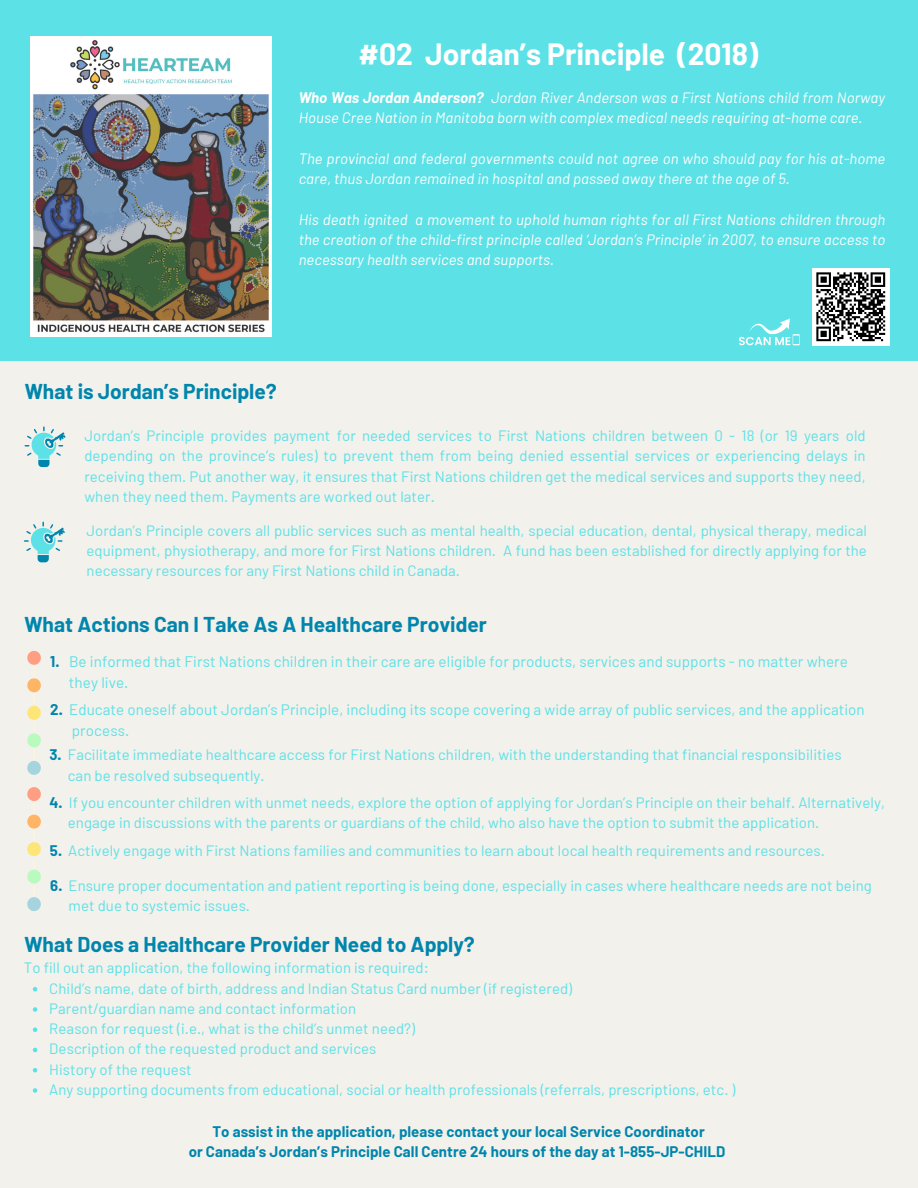
<style>
.page{position:relative;width:918px;height:1188px;background:#f2f1ec}
.page>*{position:absolute;margin:0;border:0;box-sizing:border-box;transform-origin:0 0}
.t1{font:700 30px "Barlow";color:#fff}
.t2{font:700 21px "Barlow";color:#0085ad}
.t3{font:15.3px "Barlow";letter-spacing:.005em;color:#5ce1e6}
.t4{font:15.15px "Barlow";letter-spacing:.005em;color:#5ce1e6}
.t5{font:15px/20.2px "Barlow";letter-spacing:.005em;color:#5ce1e6;text-align:justify}
.t6{font:italic 15px/20.2px "Barlow";letter-spacing:.005em;color:#fff}
.t7{font:700 15px/20.2px "Barlow";letter-spacing:.005em;color:#0085ad;text-align:center}
.s1{font-weight:700}
.s2{font-weight:700;color:#0085ad}
</style>
<div class="page">
<div style="left:0;top:0;width:918px;height:361px;background:#5ce1e6"></div>
<svg style="left:27px;top:650px;width:14px;height:125px"></svg>
<svg style="left:25px;top:426px;width:41px;height:41px"></svg>
<svg style="left:27px;top:787px;width:14px;height:124px"></svg>
<svg style="left:24px;top:522px;width:41px;height:40px"></svg>
<div style="left:812px;top:268px;width:77px;height:77px;background:#fff"></div>
<svg style="left:816px;top:272px;width:70px;height:70px"></svg>
<svg style="left:739px;top:318px;width:61px;height:27px"></svg>
<img style="left:31px;top:36px;width:240px;height:301px">
<svg style="left:33px;top:987px;width:4px;height:4px"></svg>
<svg style="left:33px;top:1007px;width:4px;height:5px"></svg>
<svg style="left:33px;top:1027px;width:4px;height:5px"></svg>
<svg style="left:33px;top:1048px;width:4px;height:4px"></svg>
<svg style="left:33px;top:1068px;width:4px;height:4px"></svg>
<svg style="left:33px;top:1088px;width:4px;height:5px"></svg>
<h1 class="t1" style="left:359px;top:35px;width:401px">#02 Jordan’s Principle (2018)</h1>
<p class="t6" style="left:299px;top:87px;width:588px"><span class="s1">Who Was Jordan Anderson?</span> Jordan River Anderson was a First Nations child from Norway<br>House Cree Nation in Manitoba born with complex medical needs requiring at-home care.</p>
<p class="t6" style="left:299px;top:148px;width:588px">The provincial and federal governments could not agree on who should pay for his at-home care, thus Jordan remained in hospital and passed away there at the age of 5.</p>
<p class="t6" style="left:299px;top:209px;width:588px;text-align:justify">His death ignited a movement to uphold human rights for all First Nations children through the creation of the child-first principle called ‘Jordan’s Principle’ in 2007, to ensure access to necessary health services and supports.</p>
<p class="t2" style="left:25px;top:378px;width:254px">What is Jordan’s Principle?</p>
<p class="t5" style="left:84px;top:425px;width:783px">Jordan’s Principle provides payment for needed services to First Nations children between 0 - 18 (or 19 years old depending on the province’s rules) to prevent them from being denied essential services or experiencing delays in receiving them. Put another way, it ensures that First Nations children get the medical services and supports they need, when they need them. Payments are worked out later.</p>
<p class="t5" style="left:87px;top:520px;width:782px">Jordan’s Principle covers all public services such as mental health, special education, dental, physical therapy, medical equipment, physiotherapy, and more for First Nations children. A fund has been established for directly applying for the necessary resources for any First Nations child in Canada.</p>
<h2 class="t2" style="left:25px;top:611px;width:464px">What Actions Can I Take As A Healthcare Provider</h2>
<p class="t3" style="left:50px;top:652px;width:799px"><span class="s2">1.</span> Be informed that First Nations children in their care are eligible for products, services and supports - no matter where</p>
<p class="t3" style="left:69px;top:673px;width:61px">they live.</p>
<p class="t4" style="left:50px;top:700px;width:816px"><span class="s2">2.</span> Educate oneself about Jordan’s Principle, including its scope covering a wide array of public services, and the application</p>
<p class="t4" style="left:72px;top:720px;width:59px">process.</p>
<p class="t5" style="left:49px;top:744px;width:794px"><span class="s2">3.</span> Facilitate immediate healthcare access for First Nations children, with the understanding that financial responsibilities</p>
<p class="t5" style="left:68px;top:764px;width:198px">can be resolved subsequently.</p>
<p class="t5" style="left:49px;top:792px;width:837px"><span class="s2">4.</span> If you encounter children with unmet needs, explore the option of applying for Jordan’s Principle on their behalf. Alternatively,</p>
<p class="t5" style="left:68px;top:812px;width:753px">engage in discussions with the parents or guardians of the child, who also have the option to submit the application.</p>
<p class="t5" style="left:50px;top:839px;width:777px"><span class="s2">5.</span> Actively engage with First Nations families and communities to learn about local health requirements and resources.</p>
<h2 class="t5" style="left:50px;top:875px;width:823px"><span class="s2">6.</span> Ensure proper documentation and patient reporting is being done, especially in cases where healthcare needs are not being</h2>
<p class="t5" style="left:69px;top:895px;width:183px">met due to systemic issues.</p>
<p class="t2" style="left:25px;top:931px;width:452px">What Does a Healthcare Provider Need to Apply?</p>
<p class="t5" style="left:24px;top:957px;width:407px">To fill out an application, the following information is required:</p>
<h2 class="t5" style="left:49px;top:978px;width:524px">Child’s name, date of birth, address and Indian Status Card number (if registered)</h2>
<p class="t5" style="left:49px;top:998px;width:308px">Parent/guardian name and contact information</p>
<p class="t5" style="left:49px;top:1018px;width:367px">Reason for request (i.e., what is the child’s unmet need?)</p>
<p class="t5" style="left:49px;top:1038px;width:329px">Description of the requested product and services</p>
<p class="t5" style="left:49px;top:1059px;width:144px">History of the request</p>
<p class="t5" style="left:49px;top:1079px;width:688px">Any supporting documents from educational, social or health professionals (referrals, prescriptions, etc. )</p>
<p class="t7" style="left:189px;top:1121px;width:538px">To assist in the application, please contact your local Service Coordinator<br>or Canada’s Jordan’s Principle Call Centre 24 hours of the day at 1-855-JP-CHILD</p>
</div>
